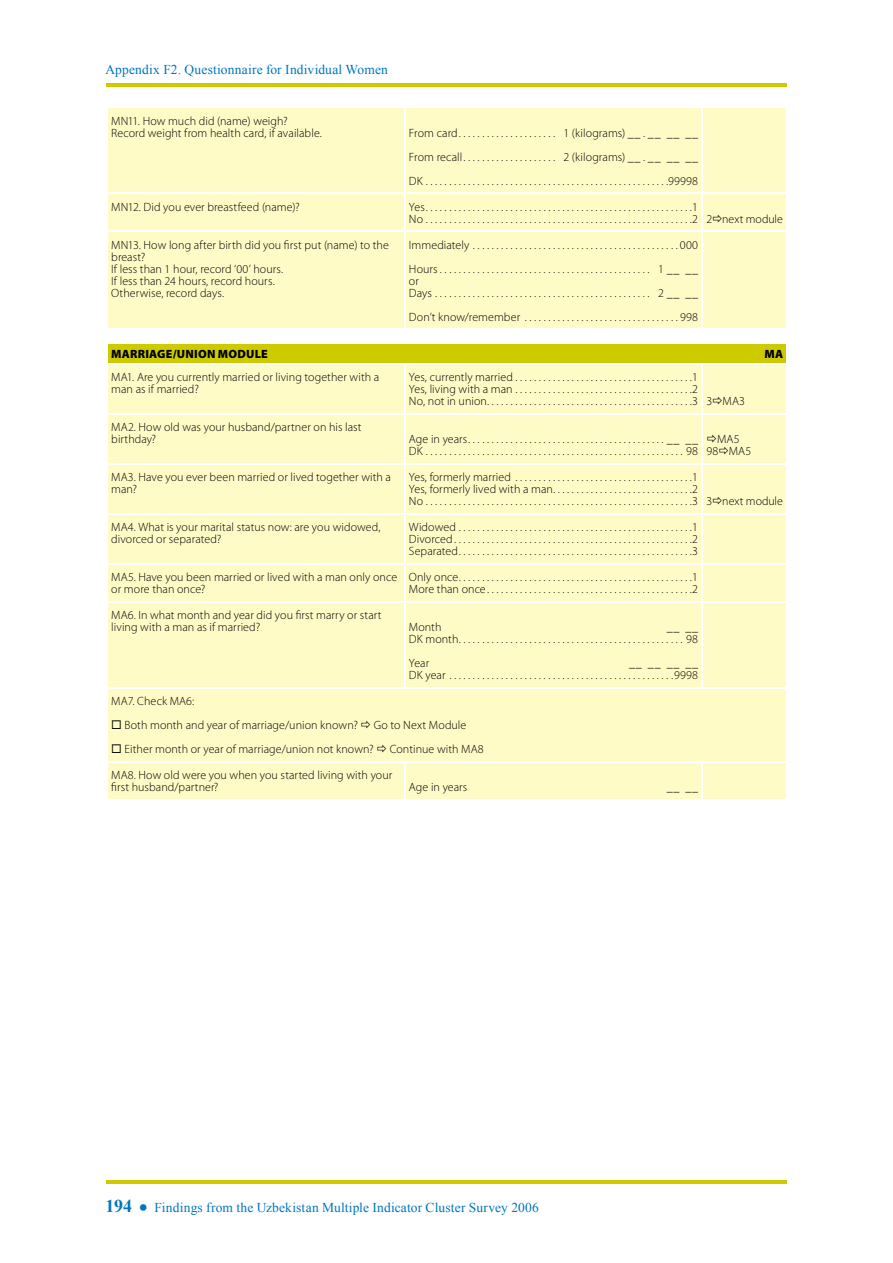
<style>
.page{position:relative;width:893px;height:1263px;background:#fff}
.page>*{position:absolute;margin:0;border:0;box-sizing:border-box;transform-origin:0 0}
.t1{font:700 18px "Times New Roman";color:#0076be}
.t2{font:13.5px "Times New Roman";letter-spacing:.01em;color:#0076be}
.t3{font:300 12px/12px "Myriad Pro";letter-spacing:.005em;color:#000}
.t4{font:900 12px "Myriad Pro";letter-spacing:.02em;color:#000}
</style>
<div class="page">
<hr style="left:106px;top:84px;width:681px;height:3px;background:#ceca00">
<hr style="left:106px;top:1181px;width:681px;height:3px;background:#ceca00">
<div style="left:108px;top:108px;width:678px;height:220px;background:#fffbc6"></div>
<hr style="left:404px;top:108px;width:1px;height:84px;background:#fff">
<hr style="left:702px;top:108px;width:1px;height:84px;background:#fff">
<hr style="left:106px;top:192px;width:299px;height:2px;background:#fff">
<hr style="left:405px;top:192px;width:297px;height:2px;background:#fff">
<hr style="left:404px;top:194px;width:1px;height:36px;background:#fff">
<hr style="left:702px;top:192px;width:86px;height:2px;background:#fff">
<hr style="left:702px;top:194px;width:1px;height:36px;background:#fff">
<hr style="left:106px;top:230px;width:299px;height:2px;background:#fff">
<hr style="left:405px;top:230px;width:297px;height:2px;background:#fff">
<hr style="left:404px;top:232px;width:1px;height:96px;background:#fff">
<hr style="left:702px;top:230px;width:86px;height:2px;background:#fff">
<hr style="left:702px;top:232px;width:1px;height:96px;background:#fff">
<div style="left:107px;top:343px;width:680px;height:21px;background:#ceca00"></div>
<div style="left:108px;top:365px;width:678px;height:434px;background:#fffbc6"></div>
<hr style="left:106px;top:343px;width:2px;height:20px;background:#fff">
<hr style="left:106px;top:363px;width:299px;height:2px;background:#fff">
<hr style="left:405px;top:363px;width:297px;height:2px;background:#fff">
<hr style="left:404px;top:365px;width:1px;height:48px;background:#fff">
<hr style="left:702px;top:363px;width:86px;height:2px;background:#fff">
<hr style="left:702px;top:365px;width:1px;height:48px;background:#fff">
<hr style="left:106px;top:413px;width:299px;height:2px;background:#fff">
<hr style="left:405px;top:413px;width:297px;height:2px;background:#fff">
<hr style="left:404px;top:415px;width:1px;height:48px;background:#fff">
<hr style="left:702px;top:413px;width:86px;height:2px;background:#fff">
<hr style="left:702px;top:415px;width:1px;height:48px;background:#fff">
<hr style="left:106px;top:463px;width:299px;height:2px;background:#fff">
<hr style="left:405px;top:463px;width:297px;height:2px;background:#fff">
<hr style="left:404px;top:465px;width:1px;height:48px;background:#fff">
<hr style="left:702px;top:463px;width:86px;height:2px;background:#fff">
<hr style="left:702px;top:465px;width:1px;height:48px;background:#fff">
<hr style="left:106px;top:513px;width:299px;height:2px;background:#fff">
<hr style="left:405px;top:513px;width:297px;height:2px;background:#fff">
<hr style="left:404px;top:515px;width:1px;height:48px;background:#fff">
<hr style="left:702px;top:513px;width:86px;height:2px;background:#fff">
<hr style="left:702px;top:515px;width:1px;height:48px;background:#fff">
<hr style="left:106px;top:563px;width:299px;height:2px;background:#fff">
<hr style="left:405px;top:563px;width:297px;height:2px;background:#fff">
<hr style="left:404px;top:565px;width:1px;height:36px;background:#fff">
<hr style="left:702px;top:563px;width:86px;height:2px;background:#fff">
<hr style="left:702px;top:565px;width:1px;height:36px;background:#fff">
<hr style="left:106px;top:601px;width:299px;height:2px;background:#fff">
<hr style="left:405px;top:601px;width:297px;height:2px;background:#fff">
<hr style="left:404px;top:603px;width:1px;height:84px;background:#fff">
<hr style="left:702px;top:601px;width:86px;height:2px;background:#fff">
<hr style="left:702px;top:603px;width:1px;height:84px;background:#fff">
<hr style="left:106px;top:687px;width:299px;height:2px;background:#fff">
<hr style="left:405px;top:687px;width:297px;height:2px;background:#fff">
<hr style="left:702px;top:687px;width:86px;height:2px;background:#fff">
<hr style="left:106px;top:761px;width:299px;height:2px;background:#fff">
<hr style="left:405px;top:761px;width:297px;height:2px;background:#fff">
<hr style="left:404px;top:763px;width:1px;height:36px;background:#fff">
<hr style="left:702px;top:761px;width:86px;height:2px;background:#fff">
<hr style="left:702px;top:763px;width:1px;height:36px;background:#fff">
<svg style="left:713px;top:214px;width:9px;height:8px"></svg>
<svg style="left:284px;top:240px;width:5px;height:9px"></svg>
<svg style="left:713px;top:397px;width:9px;height:8px"></svg>
<svg style="left:708px;top:435px;width:20px;height:20px"></svg>
<svg style="left:713px;top:497px;width:9px;height:8px"></svg>
<svg style="left:296px;top:611px;width:5px;height:8px"></svg>
<svg style="left:362px;top:721px;width:8px;height:8px"></svg>
<svg style="left:377px;top:745px;width:9px;height:8px"></svg>
<svg style="left:111px;top:783px;width:5px;height:8px"></svg>
<p class="t2" style="left:105px;top:61px;width:284px">Appendix F2. Questionnaire for Individual Women</p>
<p class="t3" style="left:111px;top:114px;width:212px">MN11. How much did (name) weigh?<br>Record weight from health card, if available.</p>
<p class="t3" style="left:409px;top:120px;width:291px;line-height:24px;text-align:justify">From card. . . . . . . . . . . . . . . . . . . . . 1 (kilograms) __ . __ __ __ From recall. . . . . . . . . . . . . . . . . . . . 2 (kilograms) __ . __ __ __ DK . . . . . . . . . . . . . . . . . . . . . . . . . . . . . . . . . . . . . . . . . . . . . . . . . . . .99998</p>
<p class="t3" style="left:111px;top:200px;width:190px">MN12. Did you ever breastfeed (name)?</p>
<p class="t3" style="left:409px;top:200px;width:375px">Yes. . . . . . . . . . . . . . . . . . . . . . . . . . . . . . . . . . . . . . . . . . . . . . . . . . . . . . . . .1<br>No . . . . . . . . . . . . . . . . . . . . . . . . . . . . . . . . . . . . . . . . . . . . . . . . . . . . . . . . .2 2 next module</p>
<p class="t3" style="left:111px;top:238px;width:279px">MN13. How long after birth did you rst put (name) to the breast?<br>If less than 1 hour, record ‘00’ hours.<br>If less than 24 hours, record hours.<br>Otherwise, record days.</p>
<p class="t3" style="left:409px;top:232px;width:291px;line-height:24px">Immediately . . . . . . . . . . . . . . . . . . . . . . . . . . . . . . . . . . . . . . . . . . . . 000<br>Hours . . . . . . . . . . . . . . . . . . . . . . . . . . . . . . . . . . . . . . . . . . . . . 1 __ __</p>
<p class="t3" style="left:409px;top:274px;width:291px">or<br>Days . . . . . . . . . . . . . . . . . . . . . . . . . . . . . . . . . . . . . . . . . . . . . . 2 __ __</p>
<p class="t3" style="left:409px;top:310px;width:291px">Don’t know/remember . . . . . . . . . . . . . . . . . . . . . . . . . . . . . . . . . 998</p>
<p class="t4" style="left:111px;top:346px;width:158px">MARRIAGE/UNION MODULE</p>
<p class="t4" style="left:764px;top:346px;width:20px">MA</p>
<p class="t3" style="left:111px;top:371px;width:269px">MA1. Are you currently married or living together with a man as if married?</p>
<p class="t3" style="left:409px;top:371px;width:338px">Yes, currently married . . . . . . . . . . . . . . . . . . . . . . . . . . . . . . . . . . . . . .1<br>Yes, living with a man . . . . . . . . . . . . . . . . . . . . . . . . . . . . . . . . . . . . . .2<br>No, not in union. . . . . . . . . . . . . . . . . . . . . . . . . . . . . . . . . . . . . . . . . . . .3 3 MA3</p>
<p class="t3" style="left:111px;top:421px;width:252px">MA2. How old was your husband/partner on his last birthday?</p>
<p class="t3" style="left:409px;top:433px;width:291px">Age in years. . . . . . . . . . . . . . . . . . . . . . . . . . . . . . . . . . . . . . . . . . __ __<br>DK . . . . . . . . . . . . . . . . . . . . . . . . . . . . . . . . . . . . . . . . . . . . . . . . . . . . . . . 98</p>
<p class="t3" style="left:707px;top:433px;width:46px;text-align:center">MA5<br>98 MA5</p>
<p class="t3" style="left:111px;top:471px;width:281px">MA3. Have you ever been married or lived together with a man?</p>
<p class="t3" style="left:409px;top:471px;width:375px">Yes, formerly married . . . . . . . . . . . . . . . . . . . . . . . . . . . . . . . . . . . . . .1<br>Yes, formerly lived with a man. . . . . . . . . . . . . . . . . . . . . . . . . . . . . .2<br>No . . . . . . . . . . . . . . . . . . . . . . . . . . . . . . . . . . . . . . . . . . . . . . . . . . . . . . . . .3 3 next module</p>
<p class="t3" style="left:111px;top:521px;width:271px">MA4. What is your marital status now: are you widowed, divorced or separated?</p>
<p class="t3" style="left:409px;top:521px;width:291px;text-align:justify">Widowed . . . . . . . . . . . . . . . . . . . . . . . . . . . . . . . . . . . . . . . . . . . . . . . . . .1<br>Divorced. . . . . . . . . . . . . . . . . . . . . . . . . . . . . . . . . . . . . . . . . . . . . . . . . . .2<br>Separated. . . . . . . . . . . . . . . . . . . . . . . . . . . . . . . . . . . . . . . . . . . . . . . . . .3</p>
<p class="t3" style="left:111px;top:571px;width:287px">MA5. Have you been married or lived with a man only once or more than once?</p>
<p class="t3" style="left:409px;top:571px;width:291px">Only once. . . . . . . . . . . . . . . . . . . . . . . . . . . . . . . . . . . . . . . . . . . . . . . . . .1<br>More than once. . . . . . . . . . . . . . . . . . . . . . . . . . . . . . . . . . . . . . . . . . . .2</p>
<p class="t3" style="left:111px;top:609px;width:272px">MA6. In what month and year did you rst marry or start living with a man as if married?</p>
<p class="t3" style="left:409px;top:621px;width:34px">Month</p>
<p class="t3" style="left:409px;top:621px;width:291px;text-align:right">__ __<br>DK month. . . . . . . . . . . . . . . . . . . . . . . . . . . . . . . . . . . . . . . . . . . . . . . . 98</p>
<p class="t3" style="left:409px;top:657px;width:22px">Year</p>
<p class="t3" style="left:409px;top:657px;width:291px;text-align:right">__ __ __ __<br>DK year . . . . . . . . . . . . . . . . . . . . . . . . . . . . . . . . . . . . . . . . . . . . . . . .9998</p>
<p class="t3" style="left:111px;top:695px;width:84px">MA7. Check MA6:</p>
<p class="t3" style="left:111px;top:719px;width:248px">◻ Both month and year of marriage/union known?</p>
<p class="t3" style="left:374px;top:719px;width:94px">Go to Next Module</p>
<p class="t3" style="left:111px;top:743px;width:264px">◻ Either month or year of marriage/union not known?</p>
<p class="t3" style="left:111px;top:736px;width:374px;line-height:26px;text-indent:278px">Continue with MA8<br>MA8. How old were you when you started living with your</p>
<p class="t3" style="left:117px;top:781px;width:103px">rst husband/partner?</p>
<p class="t3" style="left:409px;top:781px;width:60px">Age in years</p>
<p class="t3" style="left:667px;top:781px;width:33px">__ __</p>
<p class="t1" style="left:105px;top:1193px;width:28px">194</p>
<p class="t2" style="left:155px;top:1198px;width:386px">Findings from the Uzbekistan Multiple Indicator Cluster Survey 2006</p>
</div>
